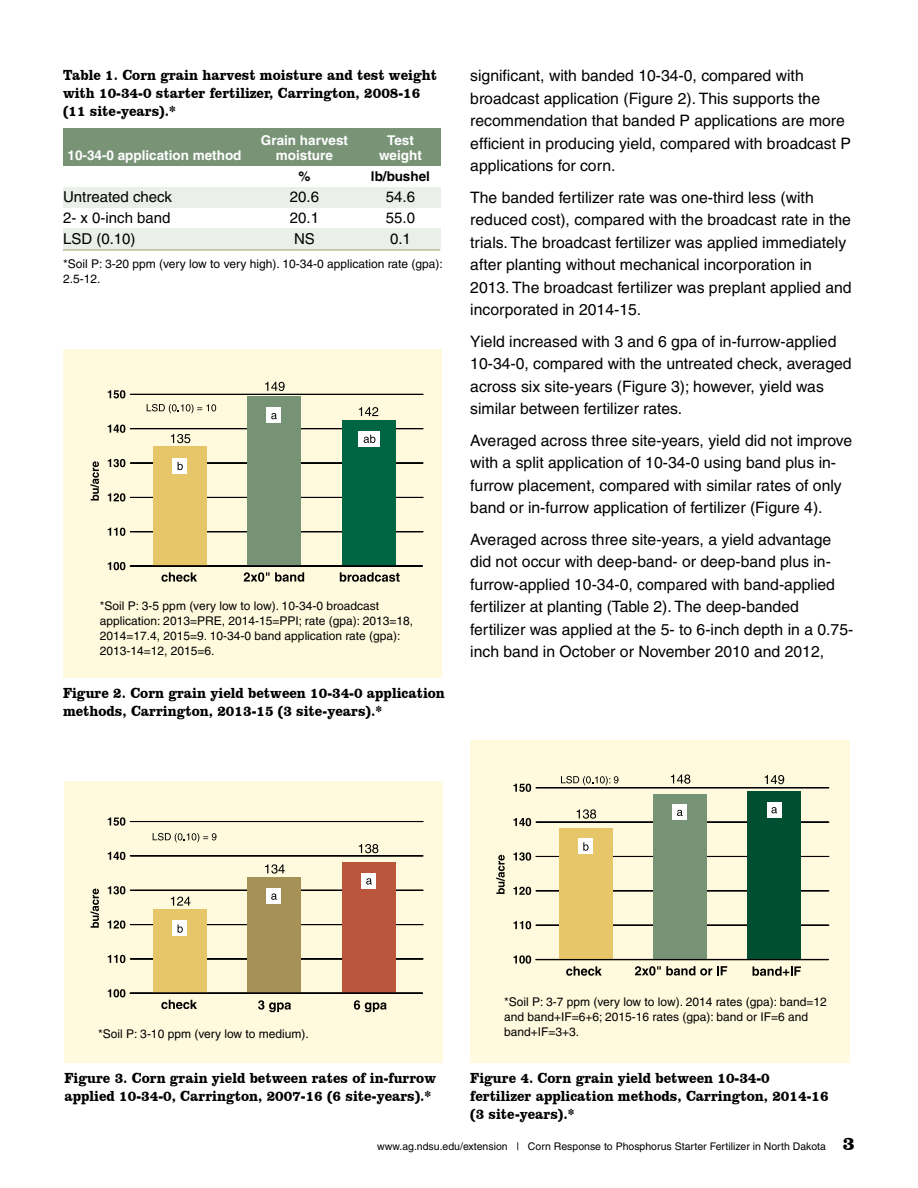
<style>
.page{position:relative;width:918px;height:1188px;background:#fff}
.page>*{position:absolute;margin:0;border:0;box-sizing:border-box;transform-origin:0 0}
.t1{font:15.75px/22.5px "Helvetica";color:#000}
.t2{font:700 15px/18px "Clarendon BT";color:#000;scale:.9 1}
.t3{font:15px "Helvetica";color:#000}
.t4{font:700 13.5px "Helvetica";color:#fff}
.t5{font:700 13.5px "Helvetica";color:#000}
.t6{font:12px/15px "Helvetica";color:#000}
.t7{font:10.5px "Helvetica";color:#000}
.s1{font-family:"Clarendon BT";font-weight:700;font-size:19.5px}
</style>
<div class="page">
<div style="left:470px;top:741px;width:380px;height:322px;background:#fff9dd"></div>
<div style="left:64px;top:781px;width:379px;height:282px;background:#fff9dd"></div>
<div style="left:63px;top:349px;width:378px;height:329px;background:#fff9dd"></div>
<svg style="left:108px;top:562px;width:17px;height:8px"></svg>
<svg style="left:90px;top:461px;width:9px;height:40px"></svg>
<div style="left:154px;top:447px;width:53px;height:119px;background:#e7c569"></div>
<div style="left:248px;top:397px;width:53px;height:169px;background:#779376"></div>
<div style="left:342px;top:420px;width:54px;height:146px;background:#006543"></div>
<svg style="left:340px;top:572px;width:60px;height:10px"></svg>
<svg style="left:108px;top:382px;width:315px;height:154px"></svg>
<svg style="left:244px;top:572px;width:60px;height:10px"></svg>
<svg style="left:161px;top:572px;width:36px;height:10px"></svg>
<div style="left:130px;top:566px;width:293px;height:1px;background:#fff;border:1px solid #000"></div>
<svg style="left:108px;top:989px;width:17px;height:8px"></svg>
<svg style="left:90px;top:889px;width:9px;height:39px"></svg>
<div style="left:153px;top:909px;width:54px;height:85px;background:#e7c569"></div>
<div style="left:247px;top:877px;width:54px;height:117px;background:#a69256"></div>
<div style="left:342px;top:862px;width:53px;height:132px;background:#b9563b"></div>
<svg style="left:354px;top:1000px;width:33px;height:12px"></svg>
<svg style="left:258px;top:1000px;width:33px;height:12px"></svg>
<svg style="left:161px;top:1000px;width:36px;height:9px"></svg>
<svg style="left:108px;top:817px;width:315px;height:146px"></svg>
<div style="left:130px;top:993px;width:293px;height:1px;background:#fff;border:1px solid #000"></div>
<svg style="left:513px;top:955px;width:18px;height:9px"></svg>
<svg style="left:496px;top:855px;width:9px;height:39px"></svg>
<div style="left:559px;top:828px;width:54px;height:131px;background:#e7c569"></div>
<div style="left:653px;top:794px;width:54px;height:165px;background:#779376"></div>
<div style="left:748px;top:791px;width:53px;height:168px;background:#004f32"></div>
<svg style="left:753px;top:966px;width:48px;height:10px"></svg>
<svg style="left:513px;top:774px;width:316px;height:155px"></svg>
<svg style="left:635px;top:966px;width:92px;height:10px"></svg>
<svg style="left:566px;top:966px;width:36px;height:10px"></svg>
<div style="left:536px;top:959px;width:293px;height:1px;background:#fff;border:1px solid #000"></div>
<div style="left:63px;top:128px;width:377px;height:37px;background:#789376"></div>
<div style="left:63px;top:229px;width:377px;height:20px;background:#eaefe9"></div>
<div style="left:63px;top:187px;width:377px;height:20px;background:#eaefe9"></div>
<hr style="left:63px;top:249px;width:377px;height:2px;background:#b8b98f">
<p class="t2" style="left:63px;top:66px;width:417px">Table 1. Corn grain harvest moisture and test weight with 10-34-0 starter fertilizer, Carrington, 2008-16 (11 site-years).*</p>
<p class="t4" style="left:261px;top:132px;width:89px">Grain harvest</p>
<p class="t4" style="left:387px;top:132px;width:28px">Test</p>
<p class="t4" style="left:67px;top:147px;width:176px">10-34-0 application method</p>
<p class="t4" style="left:276px;top:147px;width:59px">moisture</p>
<p class="t4" style="left:379px;top:147px;width:44px">weight</p>
<p class="t5" style="left:298px;top:168px;width:14px">%</p>
<p class="t5" style="left:371px;top:168px;width:60px">lb/bushel</p>
<p class="t3" style="left:63px;top:188px;width:110px">Untreated check</p>
<p class="t3" style="left:290px;top:188px;width:31px">20.6</p>
<p class="t3" style="left:386px;top:188px;width:31px">54.6</p>
<p class="t3" style="left:63px;top:209px;width:109px">2- x 0-inch band</p>
<p class="t3" style="left:290px;top:209px;width:31px">20.1</p>
<p class="t3" style="left:386px;top:209px;width:31px">55.0</p>
<p class="t3" style="left:63px;top:230px;width:74px">LSD (0.10)</p>
<p class="t3" style="left:294px;top:230px;width:22px">NS</p>
<p class="t3" style="left:390px;top:230px;width:22px">0.1</p>
<p class="t6" style="left:63px;top:256px;width:381px">*Soil P: 3-20 ppm (very low to very high). 10-34-0 application rate (gpa):<br>2.5-12.</p>
<p class="t6" style="left:100px;top:598px;width:315px">*Soil P: 3-5 ppm (very low to low). 10-34-0 broadcast application: 2013=PRE, 2014-15=PPI; rate (gpa): 2013=18, 2014=17.4, 2015=9. 10-34-0 band application rate (gpa):<br>2013-14=12, 2015=6.</p>
<p class="t2" style="left:63px;top:684px;width:426px">Figure 2. Corn grain yield between 10-34-0 application methods, Carrington, 2013-15 (3 site-years).*</p>
<p class="t1" style="left:470px;top:64px;width:382px">significant, with banded 10-34-0, compared with broadcast application (Figure 2). This supports the recommendation that banded P applications are more efficient in producing yield, compared with broadcast P applications for corn.</p>
<p class="t1" style="left:470px;top:186px;width:383px">The banded fertilizer rate was one-third less (with reduced cost), compared with the broadcast rate in the trials. The broadcast fertilizer was applied immediately after planting without mechanical incorporation in 2013. The broadcast fertilizer was preplant applied and incorporated in 2014-15.</p>
<p class="t1" style="left:470px;top:330px;width:383px">Yield increased with 3 and 6 gpa of in-furrow-applied 10-34-0, compared with the untreated check, averaged across six site-years (Figure 3); however, yield was similar between fertilizer rates.</p>
<p class="t1" style="left:470px;top:429px;width:383px">Averaged across three site-years, yield did not improve with a split application of 10-34-0 using band plus in&shy;furrow placement, compared with similar rates of only band or in-furrow application of fertilizer (Figure 4).</p>
<p class="t1" style="left:470px;top:528px;width:385px">Averaged across three site-years, a yield advantage did not occur with deep-band- or deep-band plus in&shy;furrow-applied 10-34-0, compared with band-applied fertilizer at planting (Table 2). The deep-banded fertilizer was applied at the 5- to 6-inch depth in a 0.75- inch band in October or November 2010 and 2012,</p>
<p class="t6" style="left:504px;top:994px;width:324px">*Soil P: 3-7 ppm (very low to low). 2014 rates (gpa): band=12 and band+IF=6+6; 2015-16 rates (gpa): band or IF=6 and</p>
<p class="t6" style="left:98px;top:1026px;width:212px">*Soil P: 3-10 ppm (very low to medium).</p>
<p class="t6" style="left:504px;top:1024px;width:77px">band+IF=3+3.</p>
<p class="t2" style="left:64px;top:1069px;width:414px">Figure 3. Corn grain yield between rates of in-furrow applied 10-34-0, Carrington, 2007-16 (6 site-years).*</p>
<p class="t2" style="left:470px;top:1069px;width:400px">Figure 4. Corn grain yield between 10-34-0 fertilizer application methods, Carrington, 2014-16 (3 site-years).*</p>
<p class="t7" style="left:377px;top:1141px;width:479px">www.ag.ndsu.edu/extension | Corn Response to Phosphorus Starter Fertilizer in North Dakota <span class="s1">3</span></p>
</div>
